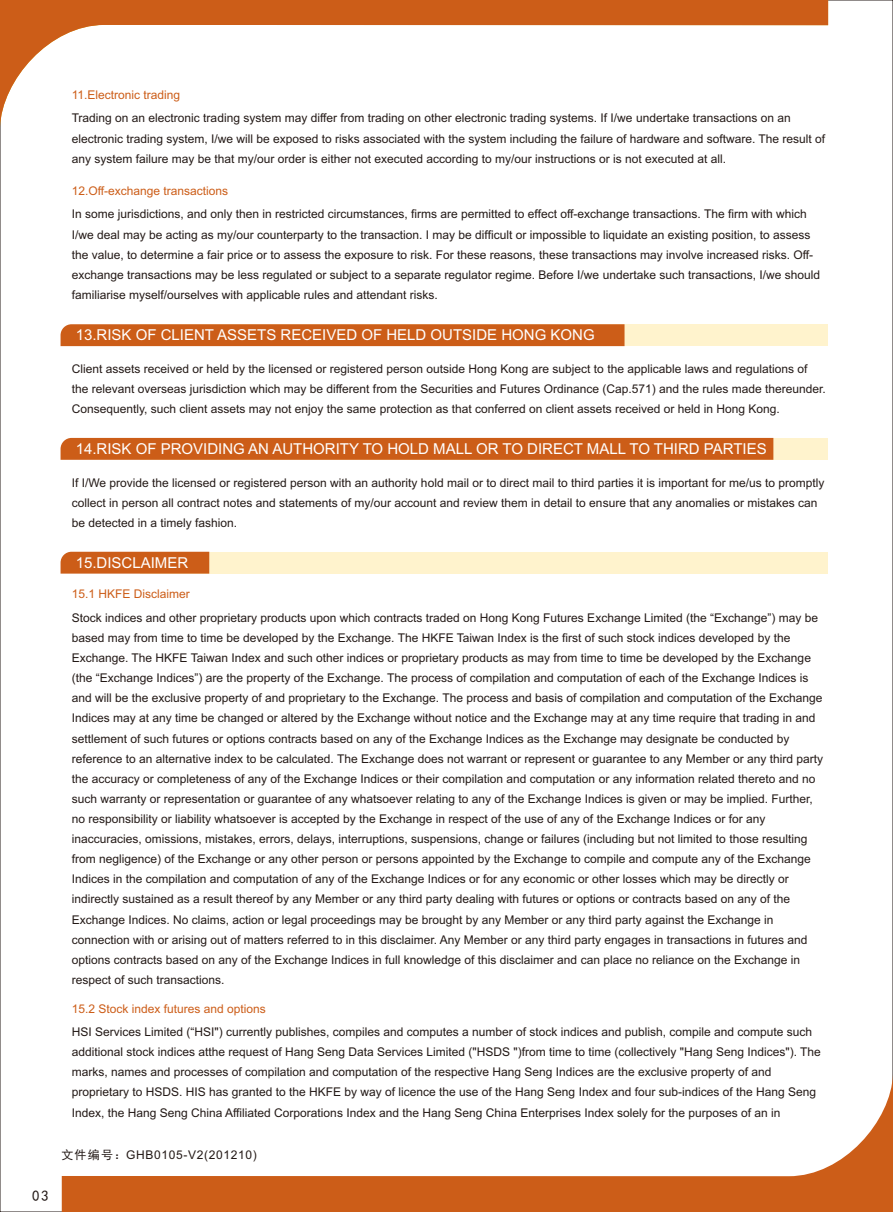
<style>
.page{position:relative;width:893px;height:1212px;background:#fff}
.page>*{position:absolute;margin:0;border:0;box-sizing:border-box;transform-origin:0 0}
.t1{font:15px "Arial";color:#fff}
.t2{font:15px "Sim Hei";color:#231916}
.t3{font:12px/20.1px "Arial";color:#231916}
.t4{font:12px "Arial";color:#cc5d18}
.t5{font:12px "Arial";letter-spacing:.055em;color:#231916}
.s1{font-family:"Sim Hei"}
</style>
<div class="page">
<svg style="left:0;top:0;width:828px;height:127px"></svg>
<svg style="left:62px;top:1074px;width:831px;height:138px"></svg>
<div style="left:140px;top:324px;width:688px;height:22px;background:#fff3cd"></div>
<div style="left:61px;top:324px;width:563px;height:22px;background:#cc5d18"></div>
<div style="left:140px;top:552px;width:688px;height:21px;background:#fff3cd"></div>
<div style="left:61px;top:552px;width:148px;height:22px;background:#cc5d18"></div>
<div style="left:140px;top:438px;width:688px;height:22px;background:#fff3cd"></div>
<div style="left:61px;top:438px;width:712px;height:22px;background:#cc5d18"></div>
<p class="t2" style="left:32px;top:1188px;width:18px">03</p>
<p class="t4" style="left:72px;top:90px;width:110px">11.Electronic trading</p>
<p class="t3" style="left:72px;top:109px;width:755px">Trading on an electronic trading system may differ from trading on other electronic trading systems. If I/we undertake transactions on an electronic trading system, I/we will be exposed to risks associated with the system including the failure of hardware and software. The result of any system failure may be that my/our order is either not executed according to my/our instructions or is not executed at all.</p>
<p class="t4" style="left:72px;top:186px;width:158px">12.Off-exchange transactions</p>
<p class="t3" style="left:72px;top:205px;width:750px">In some jurisdictions, and only then in restricted circumstances, firms are permitted to effect off-exchange transactions. The firm with which I/we deal may be acting as my/our counterparty to the transaction. I may be difficult or impossible to liquidate an existing position, to assess the value, to determine a fair price or to assess the exposure to risk. For these reasons, these transactions may involve increased risks. Off&shy;exchange transactions may be less regulated or subject to a separate regulator regime. Before I/we undertake such transactions, I/we should familiarise myself/ourselves with applicable rules and attendant risks.</p>
<p class="t1" style="left:76px;top:329px;width:521px">13.RISK OF CLIENT ASSETS RECEIVED OF HELD OUTSIDE HONG KONG</p>
<p class="t3" style="left:72px;top:360px;width:756px">Client assets received or held by the licensed or registered person outside Hong Kong are subject to the applicable laws and regulations of the relevant overseas jurisdiction which may be different from the Securities and Futures Ordinance (Cap.571) and the rules made thereunder.<br>Consequently, such client assets may not enjoy the same protection as that conferred on client assets received or held in Hong Kong.</p>
<p class="t1" style="left:76px;top:443px;width:693px">14.RISK OF PROVIDING AN AUTHORITY TO HOLD MALL OR TO DIRECT MALL TO THIRD PARTIES</p>
<p class="t3" style="left:72px;top:474px;width:754px">If I/We provide the licensed or registered person with an authority hold mail or to direct mail to third parties it is important for me/us to promptly collect in person all contract notes and statements of my/our account and review them in detail to ensure that any anomalies or mistakes can be detected in a timely fashion.</p>
<p class="t1" style="left:76px;top:557px;width:114px">15.DISCLAIMER</p>
<p class="t4" style="left:72px;top:590px;width:120px">15.1 HKFE Disclaimer</p>
<p class="t3" style="left:72px;top:609px;width:753px">Stock indices and other proprietary products upon which contracts traded on Hong Kong Futures Exchange Limited (the “Exchange”) may be based may from time to time be developed by the Exchange. The HKFE Taiwan Index is the first of such stock indices developed by the Exchange. The HKFE Taiwan Index and such other indices or proprietary products as may from time to time be developed by the Exchange (the “Exchange Indices”) are the property of the Exchange. The process of compilation and computation of each of the Exchange Indices is and will be the exclusive property of and proprietary to the Exchange. The process and basis of compilation and computation of the Exchange Indices may at any time be changed or altered by the Exchange without notice and the Exchange may at any time require that trading in and settlement of such futures or options contracts based on any of the Exchange Indices as the Exchange may designate be conducted by reference to an alternative index to be calculated. The Exchange does not warrant or represent or guarantee to any Member or any third party the accuracy or completeness of any of the Exchange Indices or their compilation and computation or any information related thereto and no such warranty or representation or guarantee of any whatsoever relating to any of the Exchange Indices is given or may be implied. Further, no responsibility or liability whatsoever is accepted by the Exchange in respect of the use of any of the Exchange Indices or for any inaccuracies, omissions, mistakes, errors, delays, interruptions, suspensions, change or failures (including but not limited to those resulting from negligence) of the Exchange or any other person or persons appointed by the Exchange to compile and compute any of the Exchange Indices in the compilation and computation of any of the Exchange Indices or for any economic or other losses which may be directly or indirectly sustained as a result thereof by any Member or any third party dealing with futures or options or contracts based on any of the Exchange Indices. No claims, action or legal proceedings may be brought by any Member or any third party against the Exchange in connection with or arising out of matters referred to in this disclaimer. Any Member or any third party engages in transactions in futures and options contracts based on any of the Exchange Indices in full knowledge of this disclaimer and can place no reliance on the Exchange in respect of such transactions.</p>
<p class="t4" style="left:72px;top:1004px;width:196px">15.2 Stock index futures and options</p>
<p class="t3" style="left:72px;top:1023px;width:751px">HSI Services Limited (“HSI") currently publishes, compiles and computes a number of stock indices and publish, compile and compute such additional stock indices atthe request of Hang Seng Data Services Limited ("HSDS ")from time to time (collectively "Hang Seng Indices"). The marks, names and processes of compilation and computation of the respective Hang Seng Indices are the exclusive property of and proprietary to HSDS. HIS has granted to the HKFE by way of licence the use of the Hang Seng Index and four sub-indices of the Hang Seng Index, the Hang Seng China Affiliated Corporations Index and the Hang Seng China Enterprises Index solely for the purposes of an in</p>
<p class="t5" style="left:61px;top:1150px;width:197px"><span class="s1">文件编号：</span>GHB0105-V2(201210)</p>
</div>
